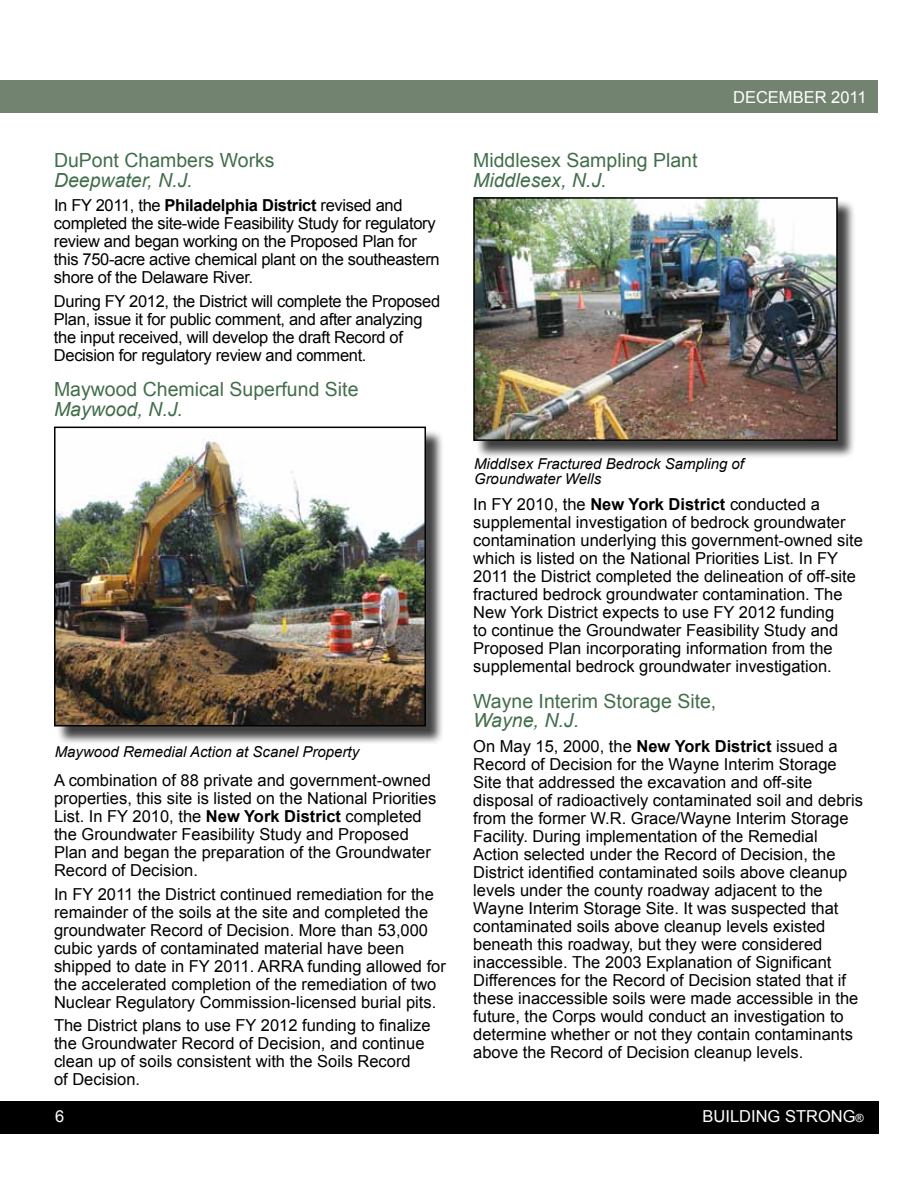
<style>
.page{position:relative;width:918px;height:1188px;background:#fff}
.page>*{position:absolute;margin:0;border:0;box-sizing:border-box;transform-origin:0 0}
.t1{font:19.5px "Arial";color:#426e4b}
.t2{font:italic 19.5px "Arial";color:#426e4b}
.t3{font:16.5px/18px "Arial";color:#000}
.t4{font:16.5px/18px "Arial";letter-spacing:-.02em;color:#000}
.t5{font:16.5px "Arial";color:#fff}
.t6{font:italic 15px/15px "Arial";color:#000}
.s1{font-weight:700}
.s2{font-size:11.25px}
</style>
<div class="page">
<div style="left:0;top:1101px;width:879px;height:33px;background:#000"></div>
<div style="left:476px;top:199px;width:380px;height:261px;background:#000;opacity:.75"></div>
<img style="left:476px;top:200px;width:359px;height:238px">
<div style="left:473px;top:197px;width:365px;height:244px;border:2px solid #000"></div>
<div style="left:56px;top:429px;width:389px;height:316px;background:#000;opacity:.75"></div>
<img style="left:57px;top:430px;width:366px;height:294px">
<div style="left:54px;top:427px;width:372px;height:300px;border:2px solid #000"></div>
<div style="left:0;top:80px;width:878px;height:33px;background:#728470"></div>
<p class="t1" style="left:54px;top:148px;width:222px">DuPont Chambers Works</p>
<p class="t2" style="left:54px;top:169px;width:140px">Deepwater, N.J.</p>
<p class="t4" style="left:54px;top:197px;width:387px">In FY 2011, the <span class="s1">Philadelphia District</span> revised and completed the site-wide Feasibility Study for regulatory review and began working on the Proposed Plan for this 750-acre active chemical plant on the southeastern shore of the Delaware River.</p>
<p class="t4" style="left:54px;top:292px;width:388px">During FY 2012, the District will complete the Proposed Plan, issue it for public comment, and after analyzing the input received, will develop the draft Record of Decision for regulatory review and comment.</p>
<p class="t1" style="left:54px;top:377px;width:306px">Maywood Chemical Superfund Site</p>
<p class="t2" style="left:54px;top:399px;width:130px">Maywood, N.J.</p>
<p class="t6" style="left:55px;top:744px;width:306px">Maywood Remedial Action at Scanel Property</p>
<p class="t3" style="left:54px;top:772px;width:384px">A combination of 88 private and government-owned properties, this site is listed on the National Priorities List. In FY 2010, the <span class="s1">New York District</span> completed the Groundwater Feasibility Study and Proposed Plan and began the preparation of the Groundwater Record of Decision.</p>
<p class="t3" style="left:54px;top:885px;width:393px">In FY 2011 the District continued remediation for the remainder of the soils at the site and completed the groundwater Record of Decision. More than 53,000 cubic yards of contaminated material have been shipped to date in FY 2011. ARRA funding allowed for the accelerated completion of the remediation of two Nuclear Regulatory Commission-licensed burial pits.</p>
<p class="t3" style="left:54px;top:1017px;width:378px">The District plans to use FY 2012 funding to finalize the Groundwater Record of Decision, and continue clean up of soils consistent with the Soils Record<br>of Decision.</p>
<p class="t5" style="left:55px;top:1105px;width:11px">6</p>
<p class="t1" style="left:473px;top:148px;width:226px">Middlesex Sampling Plant</p>
<p class="t2" style="left:473px;top:169px;width:135px">Middlesex, N.J.</p>
<p class="t5" style="left:733px;top:87px;width:135px">DECEMBER 2011</p>
<p class="t6" style="left:474px;top:456px;width:272px">Middlsex Fractured Bedrock Sampling of<br>Groundwater Wells</p>
<p class="t3" style="left:473px;top:495px;width:391px">In FY 2010, the <span class="s1">New York District</span> conducted a supplemental investigation of bedrock groundwater contamination underlying this government-owned site which is listed on the National Priorities List. In FY 2011 the District completed the delineation of off-site fractured bedrock groundwater contamination. The New York District expects to use FY 2012 funding<br>to continue the Groundwater Feasibility Study and Proposed Plan incorporating information from the supplemental bedrock groundwater investigation.</p>
<p class="t1" style="left:473px;top:688px;width:245px">Wayne Interim Storage Site,</p>
<p class="t2" style="left:473px;top:710px;width:107px">Wayne, N.J.</p>
<p class="t3" style="left:473px;top:737px;width:391px">On May 15, 2000, the <span class="s1">New York District</span> issued a Record of Decision for the Wayne Interim Storage Site that addressed the excavation and off-site disposal of radioactively contaminated soil and debris from the former W.R. Grace/Wayne Interim Storage Facility. During implementation of the Remedial Action selected under the Record of Decision, the District identified contaminated soils above cleanup levels under the county roadway adjacent to the Wayne Interim Storage Site. It was suspected that contaminated soils above cleanup levels existed beneath this roadway, but they were considered inaccessible. The 2003 Explanation of Significant Differences for the Record of Decision stated that if these inaccessible soils were made accessible in the future, the Corps would conduct an investigation to determine whether or not they contain contaminants above the Record of Decision cleanup levels.</p>
<p class="t5" style="left:703px;top:1105px;width:163px">BUILDING STRONG<span class="s2">®</span></p>
</div>
